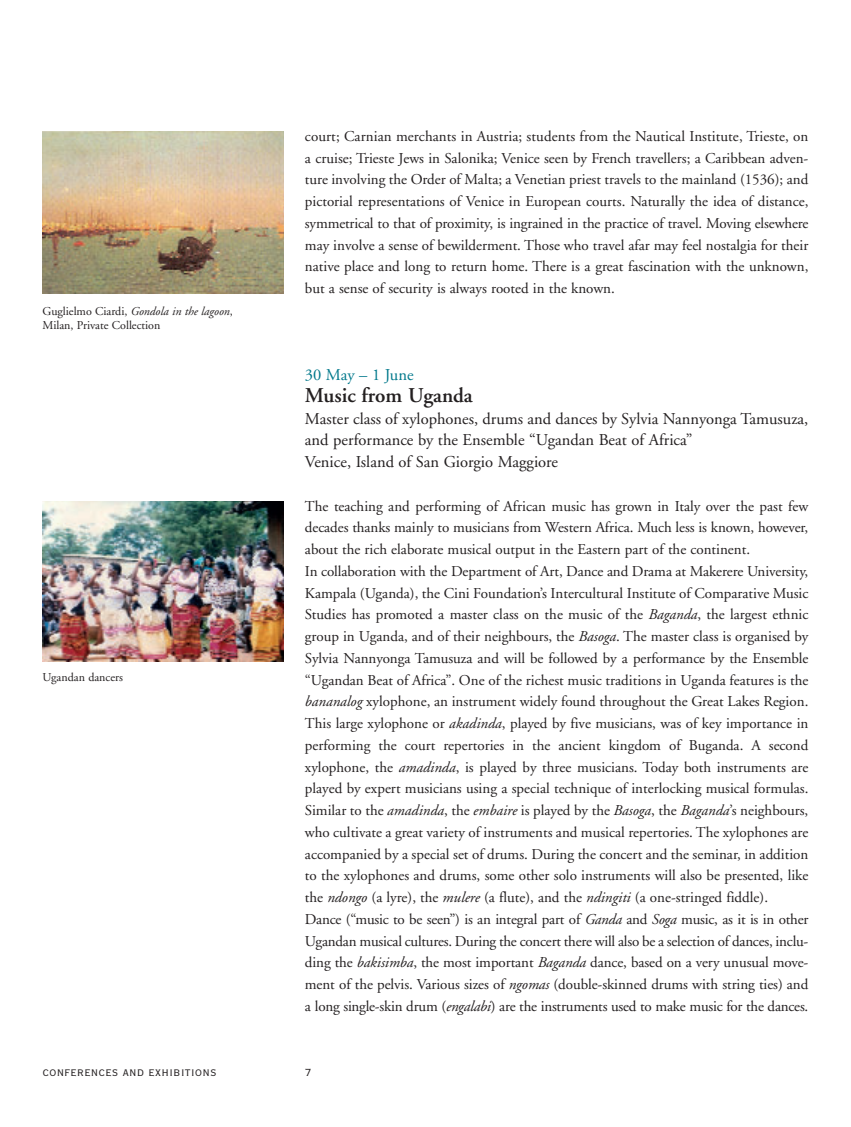
<style>
.page{position:relative;width:851px;height:1127px;background:#fff}
.page>*{position:absolute;margin:0;border:0;box-sizing:border-box;transform-origin:0 0}
.t1{font:600 21px "Adobe Garamond";color:#231f20}
.t2{font:16.5px/21.8px "Adobe Garamond";color:#231f20}
.t3{font:16.5px "Adobe Garamond";color:#00788b}
.t4{font:15px/21.8px "Adobe Garamond";color:#231f20;text-align:justify}
.t5{font:15px "Copperplate Twenty Nine BC";color:#231f20}
.t6{font:13.5px "Copperplate Twenty Nine BC";color:#231f20}
.t7{font:12px/14.2px "Adobe Garamond";color:#231f20}
.s1{font-style:italic}
</style>
<div class="page">
<img style="left:43px;top:501px;width:240px;height:160px">
<img style="left:43px;top:131px;width:240px;height:162px">
<p class="t7" style="left:43px;top:305px;width:192px">Guglielmo Ciardi, <span class="s1">Gondola in the lagoon</span>,<br>Milan, Private Collection</p>
<p class="t7" style="left:43px;top:671px;width:82px">Ugandan dancers</p>
<p class="t4" style="left:305px;top:127px;width:505px">court; Carnian merchants in Austria; students from the Nautical Institute, Trieste, on a cruise; Trieste Jews in Salonika; Venice seen by French travellers; a Caribbean adven&shy;ture involving the Order of Malta; a Venetian priest travels to the mainland (1536); and pictorial representations of Venice in European courts. Naturally the idea of distance, symmetrical to that of proximity, is ingrained in the practice of travel. Moving elsewhere may involve a sense of bewilderment. Those who travel afar may feel nostalgia for their native place and long to return home. There is a great fascination with the unknown, but a sense of security is always rooted in the known.</p>
<p class="t3" style="left:305px;top:368px;width:110px">30 May – 1 June</p>
<h1 class="t1" style="left:305px;top:387px;width:169px">Music from Uganda</h1>
<p class="t2" style="left:305px;top:409px;width:505px">Master class of xylophones, drums and dances by Sylvia Nannyonga Tamusuza, and performance by the Ensemble “Ugandan Beat of Africa”<br>Venice, Island of San Giorgio Maggiore</p>
<p class="t4" style="left:305px;top:496px;width:505px;text-align:left">The teaching and performing of African music has grown in Italy over the past few decades thanks mainly to musicians from Western Africa. Much less is known, however, about the rich elaborate musical output in the Eastern part of the continent.<br>In collaboration with the Department of Art, Dance and Drama at Makerere University, Kampala (Uganda), the Cini Foundation’s Intercultural Institute of Comparative Music Studies has promoted a master class on the music of the <span class="s1">Baganda</span>, the largest ethnic group in Uganda, and of their neighbours, the <span class="s1">Basoga</span>. The master class is organised by Sylvia Nannyonga Tamusuza and will be followed by a performance by the Ensemble “Ugandan Beat of Africa”. One of the richest music traditions in Uganda features is the <span class="s1">bananalog</span> xylophone, an instrument widely found throughout the Great Lakes Region.<br>This large xylophone or <span class="s1">akadinda</span>, played by five musicians, was of key importance in performing the court repertories in the ancient kingdom of Buganda. A second xylophone, the <span class="s1">amadinda</span>, is played by three musicians. Today both instruments are played by expert musicians using a special technique of interlocking musical formulas.<br>Similar to the <span class="s1">amadinda</span>, the <span class="s1">embaire</span> is played by the <span class="s1">Basoga</span>, the <span class="s1">Baganda</span>’s neighbours, who cultivate a great variety of instruments and musical repertories. The xylophones are accompanied by a special set of drums. During the concert and the seminar, in addition to the xylophones and drums, some other solo instruments will also be presented, like the <span class="s1">ndongo</span> (a lyre), the <span class="s1">mulere</span> (a flute), and the <span class="s1">ndingiti</span> (a one-stringed fiddle).<br>Dance (“music to be seen”) is an integral part of <span class="s1">Ganda</span> and <span class="s1">Soga</span> music, as it is in other Ugandan musical cultures. During the concert there will also be a selection of dances, inclu&shy;ding the <span class="s1">bakisimba</span>, the most important <span class="s1">Baganda</span> dance, based on a very unusual move&shy;ment of the pelvis. Various sizes of <span class="s1">ngomas</span> (double-skinned drums with string ties) and a long single-skin drum (<span class="s1">engalabi</span>) are the instruments used to make music for the dances.</p>
<p class="t5" style="left:43px;top:1062px;width:175px">conferences and exhibitions</p>
<p class="t6" style="left:305px;top:1063px;width:8px">7</p>
</div>
